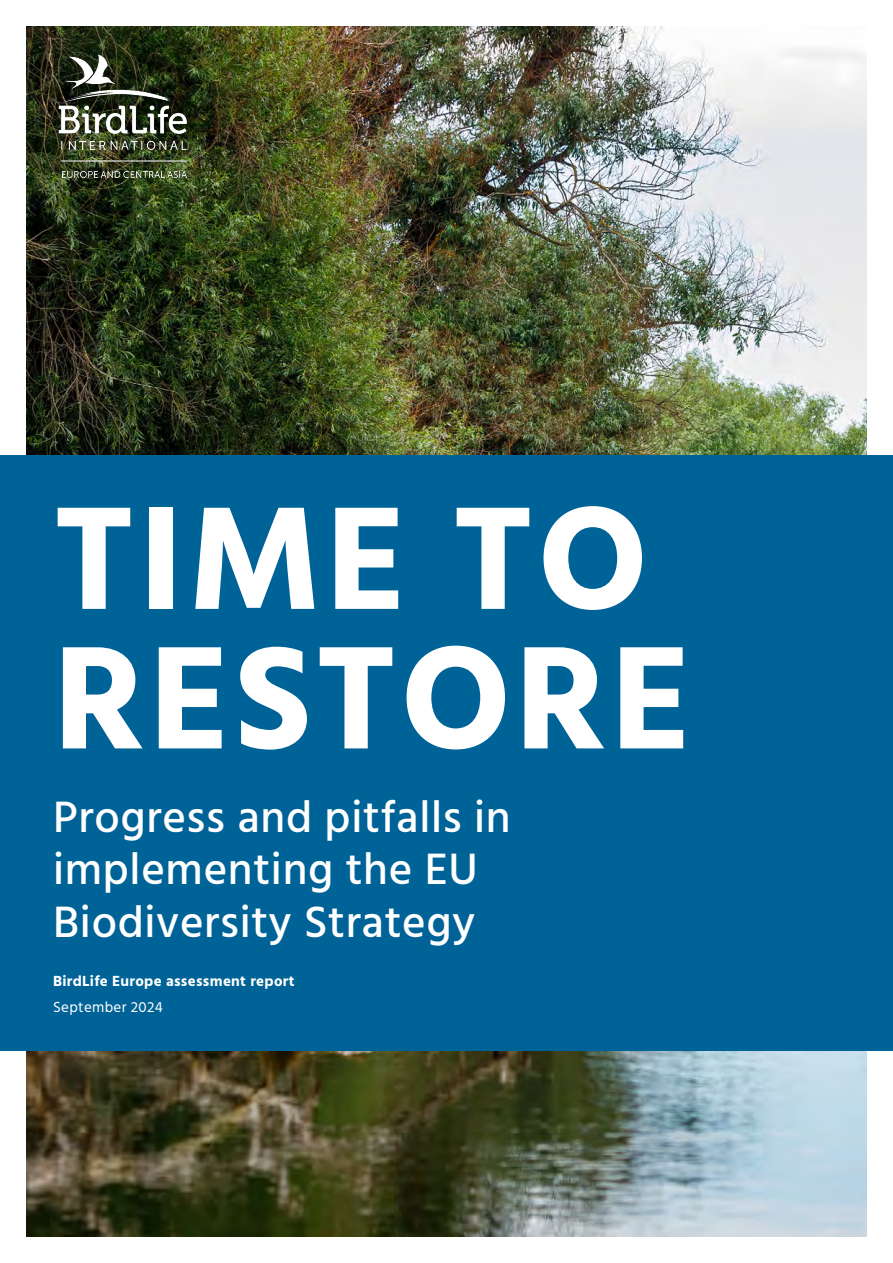
<style>
.page{position:relative;width:893px;height:1263px;background:#fff}
.page>*{position:absolute;margin:0;border:0;box-sizing:border-box;transform-origin:0 0}
.t1{font:700 150px/139.5px "Hind";letter-spacing:.025em;color:#fff}
.t2{font:500 45px/52.5px "Hind";letter-spacing:.015em;color:#fff}
.t3{font:700 15px "Hind";letter-spacing:.02em;color:#fff}
.t4{font:15px "Hind";letter-spacing:.02em;color:#fff}
</style>
<div class="page">
<img style="left:27px;top:27px;width:839px;height:1209px">
<div style="left:0;top:455px;width:893px;height:595px;background:#006398"></div>
<img style="left:53px;top:53px;width:139px;height:128px">
<h1 class="t1" style="left:53px;top:487px;width:641px">TIME TO<br>RESTORE</h1>
<p class="t2" style="left:53px;top:793px;width:459px">Progress and pitfalls in implementing the EU<br>Biodiversity Strategy</p>
<p class="t3" style="left:53px;top:972px;width:243px">BirdLife Europe assessment report</p>
<p class="t4" style="left:53px;top:996px;width:111px">September 2024</p>
</div>
